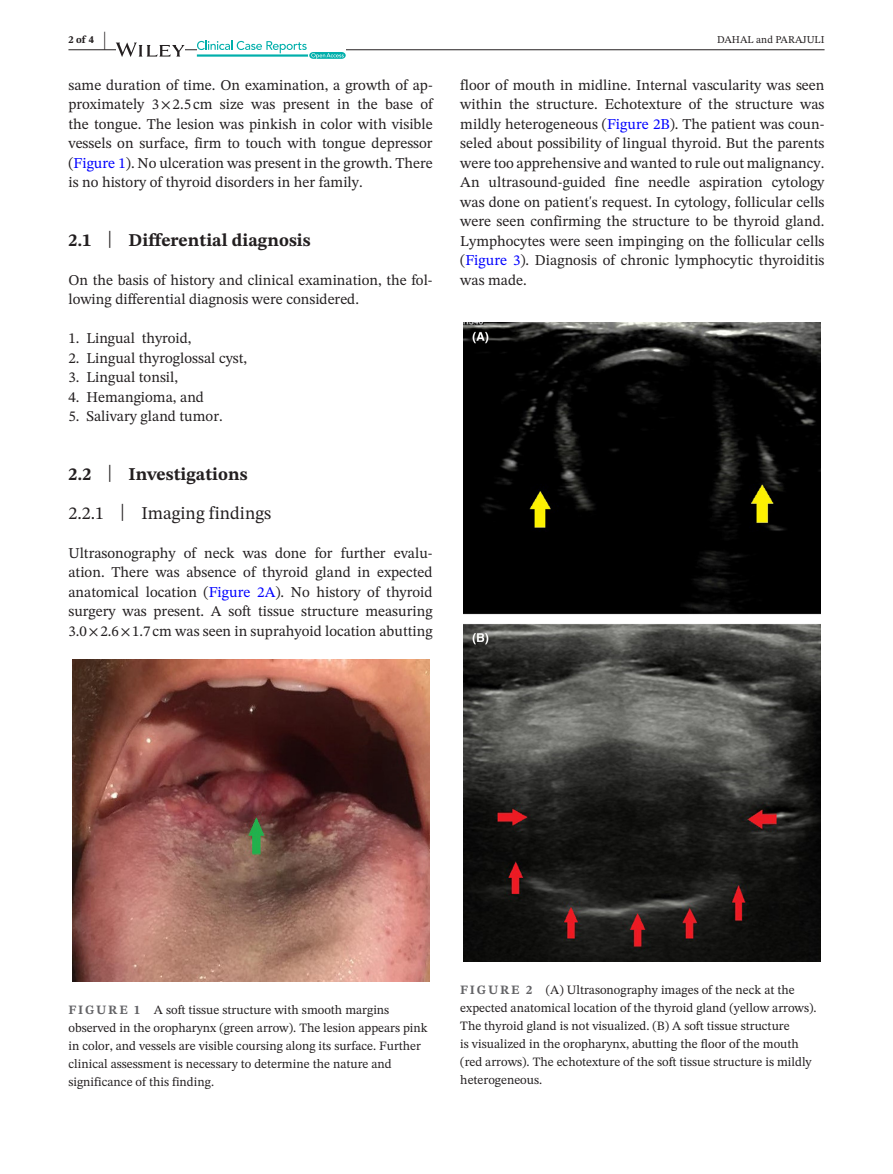
<style>
.page{position:relative;width:893px;height:1174px;background:#fff}
.page>*{position:absolute;margin:0;border:0;box-sizing:border-box;transform-origin:0 0}
.t1{font:18px/39px "STIX Two Text";color:#231f20}
.t2{font:700 18px "STIX Two Text";color:#231f20}
.t3{font:15px/19.5px "STIX Two Text";color:#231f20;text-align:justify}
.t4{font:12.75px/18px "STIX Two Text";color:#231f20}
.t5{font:10.5px "STIX Two Text";color:#231f20}
.t6{font:700 10.5px "STIX Two Text";color:#231f20}
.s1{font-size:21px}
.s2{font-family:"STIX"}
.s3{color:#00f}
.s4{font-weight:400;font-size:23.7px}
.s5{font-weight:700}
.s6{font-size:23.7px}
.s7{font-weight:700;color:#636366}
</style>
<div class="page">
<hr style="left:68px;top:49px;width:756px;height:1px;background:#231f20">
<svg style="left:116px;top:43px;width:69px;height:14px"></svg>
<svg style="left:197px;top:41px;width:149px;height:18px"></svg>
<div style="left:68px;top:659px;width:365px;height:322px;background:linear-gradient(to bottom,#fff,#fff)"></div>
<img style="left:72px;top:659px;width:357px;height:322px">
<img style="left:464px;top:322px;width:357px;height:639px">
<p class="t6" style="left:68px;top:32px;width:39px">2 of 4 <span class="s1">|</span></p>
<p class="t5" style="left:717px;top:32px;width:109px">DAHAL and PARAJULI</p>
<p class="t3" style="left:68px;top:75px;width:366px">same duration of time. On examination, a growth of ap&shy;proximately 3<span class="s2">×</span>2.5 cm size was present in the base of the tongue. The lesion was pinkish in color with visible vessels on surface, firm to touch with tongue depressor (<span class="s3">Figure 1</span>). No ulceration was present in the growth. There is no history of thyroid disorders in her family.</p>
<p class="t3" style="left:460px;top:75px;width:366px">floor of mouth in midline. Internal vascularity was seen within the structure. Echotexture of the structure was mildly heterogeneous (<span class="s3">Figure 2B</span>). The patient was coun&shy;seled about possibility of lingual thyroid. But the parents were too apprehensive and wanted to rule out malignancy.<br>An ultrasound-guided fine needle aspiration cytology was done on patient's request. In cytology, follicular cells were seen confirming the structure to be thyroid gland.<br>Lymphocytes were seen impinging on the follicular cells (<span class="s3">Figure 3</span>). Diagnosis of chronic lymphocytic thyroiditis was made.</p>
<p class="t2" style="left:68px;top:227px;width:244px">2.1 <span class="s4">|</span> Differential diagnosis</p>
<p class="t3" style="left:68px;top:270px;width:366px">On the basis of history and clinical examination, the fol&shy;lowing differential diagnosis were considered.</p>
<p class="t3" style="left:68px;top:328px;width:124px">1. Lingual thyroid,</p>
<p class="t3" style="left:68px;top:348px;width:180px">2. Lingual thyroglossal cyst,</p>
<p class="t3" style="left:68px;top:367px;width:111px">3. Lingual tonsil,</p>
<p class="t3" style="left:68px;top:387px;width:137px">4. Hemangioma, and</p>
<p class="t3" style="left:68px;top:406px;width:156px">5. Salivary gland tumor.</p>
<p class="t1" style="left:68px;top:454px;width:204px"><span class="s5">2.2</span> <span class="s6">|</span> <span class="s5">Investigations<br></span>2.2.1 <span class="s6">|</span> Imaging findings</p>
<p class="t3" style="left:68px;top:543px;width:366px">Ultrasonography of neck was done for further evalu&shy;ation. There was absence of thyroid gland in expected anatomical location (<span class="s3">Figure 2A</span>). No history of thyroid surgery was present. A soft tissue structure measuring 3.0<span class="s2">×</span>2.6<span class="s2">×</span>1.7 cm was seen in suprahyoid location abutting</p>
<p class="t4" style="left:68px;top:1000px;width:361px"><span class="s7">FIGURE 1</span> A soft tissue structure with smooth margins observed in the oropharynx (green arrow). The lesion appears pink in color, and vessels are visible coursing along its surface. Further clinical assessment is necessary to determine the nature and significance of this finding.</p>
<p class="t4" style="left:460px;top:980px;width:358px"><span class="s7">FIGURE 2</span> (A) Ultrasonography images of the neck at the expected anatomical location of the thyroid gland (yellow arrows).<br>The thyroid gland is not visualized. (B) A soft tissue structure<br>is visualized in the oropharynx, abutting the floor of the mouth (red arrows). The echotexture of the soft tissue structure is mildly heterogeneous.</p>
</div>
